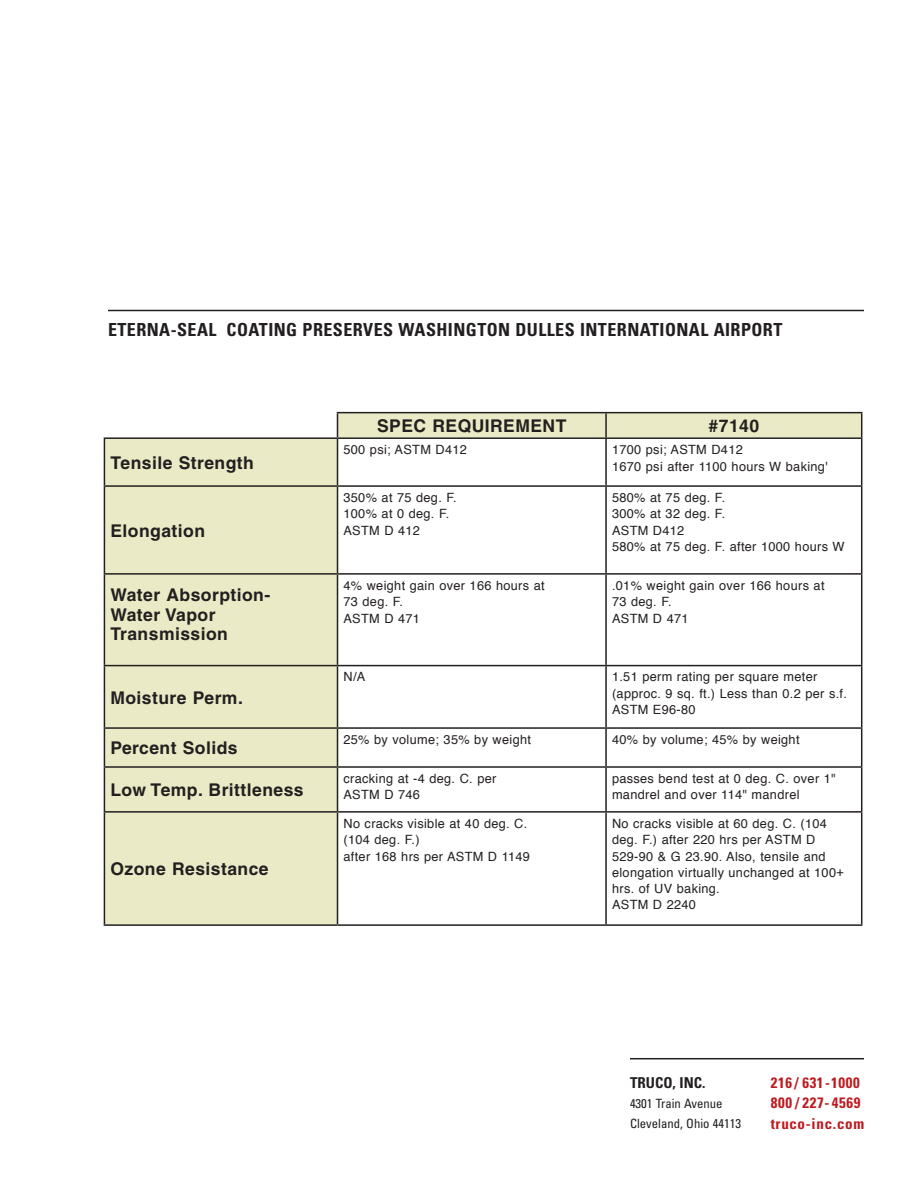
<style>
.page{position:relative;width:918px;height:1188px;background:#fff}
.page>*{position:absolute;margin:0;border:0;box-sizing:border-box;transform-origin:0 0}
.t1{font:700 condensed 18px "Univers";letter-spacing:.025em;color:#231f20}
.t2{font:700 17.55px/19.5px "Helvetica";letter-spacing:.025em;color:#231f20}
.t3{font:700 condensed 15px/20.2px "Univers";letter-spacing:.05em;color:#bd1a1f}
.t4{font:700 condensed 15px "Univers";color:#231f20}
.t5{font:12.75px/16.5px "Helvetica";letter-spacing:.025em;color:#231f20}
.t6{font:condensed 12.75px/20.2px "Univers";color:#231f20}
</style>
<div class="page">
<hr style="left:108px;top:310px;width:756px;height:1px;background:#231f20">
<hr style="left:630px;top:1058px;width:234px;height:1px;background:#231f20">
<svg style="left:105px;top:413px;width:756px;height:511px;background:#e9eac7"></svg>
<svg style="left:338px;top:439px;width:523px;height:485px"></svg>
<hr style="left:337px;top:412px;width:269px;height:1px;background:#231f20">
<svg style="left:337px;top:413px;width:1px;height:24px"></svg>
<hr style="left:606px;top:412px;width:256px;height:1px;background:#231f20">
<hr style="left:605px;top:413px;width:2px;height:24px;background:#231f20">
<svg style="left:861px;top:413px;width:1px;height:24px"></svg>
<hr style="left:104px;top:437px;width:234px;height:2px;background:#231f20">
<hr style="left:104px;top:439px;width:1px;height:46px;background:#231f20">
<hr style="left:338px;top:437px;width:268px;height:2px;background:#231f20">
<hr style="left:337px;top:439px;width:1px;height:46px;background:#231f20">
<hr style="left:606px;top:437px;width:256px;height:2px;background:#231f20">
<hr style="left:605px;top:439px;width:2px;height:46px;background:#231f20">
<hr style="left:861px;top:439px;width:1px;height:46px;background:#231f20">
<hr style="left:104px;top:485px;width:234px;height:2px;background:#231f20">
<hr style="left:104px;top:487px;width:1px;height:86px;background:#231f20">
<hr style="left:338px;top:485px;width:268px;height:2px;background:#231f20">
<hr style="left:337px;top:487px;width:1px;height:86px;background:#231f20">
<hr style="left:606px;top:485px;width:256px;height:2px;background:#231f20">
<hr style="left:605px;top:487px;width:2px;height:86px;background:#231f20">
<hr style="left:861px;top:487px;width:1px;height:86px;background:#231f20">
<hr style="left:104px;top:573px;width:234px;height:2px;background:#231f20">
<hr style="left:104px;top:575px;width:1px;height:90px;background:#231f20">
<hr style="left:338px;top:573px;width:268px;height:2px;background:#231f20">
<hr style="left:337px;top:575px;width:1px;height:90px;background:#231f20">
<hr style="left:606px;top:573px;width:256px;height:2px;background:#231f20">
<hr style="left:605px;top:575px;width:2px;height:90px;background:#231f20">
<hr style="left:861px;top:575px;width:1px;height:90px;background:#231f20">
<hr style="left:104px;top:665px;width:234px;height:1px;background:#231f20">
<hr style="left:104px;top:666px;width:1px;height:61px;background:#231f20">
<hr style="left:338px;top:665px;width:268px;height:1px;background:#231f20">
<hr style="left:337px;top:666px;width:1px;height:61px;background:#231f20">
<hr style="left:606px;top:665px;width:256px;height:1px;background:#231f20">
<hr style="left:605px;top:666px;width:2px;height:61px;background:#231f20">
<hr style="left:861px;top:666px;width:1px;height:61px;background:#231f20">
<hr style="left:104px;top:727px;width:234px;height:2px;background:#231f20">
<hr style="left:104px;top:729px;width:1px;height:37px;background:#231f20">
<hr style="left:338px;top:727px;width:268px;height:2px;background:#231f20">
<hr style="left:337px;top:729px;width:1px;height:37px;background:#231f20">
<hr style="left:606px;top:727px;width:256px;height:2px;background:#231f20">
<hr style="left:605px;top:729px;width:2px;height:37px;background:#231f20">
<hr style="left:861px;top:729px;width:1px;height:37px;background:#231f20">
<hr style="left:104px;top:766px;width:234px;height:2px;background:#231f20">
<hr style="left:104px;top:768px;width:1px;height:43px;background:#231f20">
<hr style="left:338px;top:766px;width:268px;height:2px;background:#231f20">
<hr style="left:337px;top:768px;width:1px;height:43px;background:#231f20">
<hr style="left:606px;top:766px;width:256px;height:2px;background:#231f20">
<hr style="left:605px;top:768px;width:2px;height:43px;background:#231f20">
<hr style="left:861px;top:768px;width:1px;height:43px;background:#231f20">
<hr style="left:104px;top:811px;width:234px;height:2px;background:#231f20">
<hr style="left:104px;top:813px;width:1px;height:111px;background:#231f20">
<hr style="left:338px;top:811px;width:268px;height:2px;background:#231f20">
<hr style="left:337px;top:813px;width:1px;height:111px;background:#231f20">
<hr style="left:606px;top:811px;width:256px;height:2px;background:#231f20">
<hr style="left:605px;top:813px;width:2px;height:111px;background:#231f20">
<hr style="left:861px;top:813px;width:1px;height:111px;background:#231f20">
<hr style="left:104px;top:924px;width:234px;height:2px;background:#231f20">
<hr style="left:338px;top:924px;width:268px;height:2px;background:#231f20">
<hr style="left:606px;top:924px;width:256px;height:2px;background:#231f20">
<h1 class="t1" style="left:108px;top:319px;width:676px">ETERNA-SEAL COATING PRESERVES WASHINGTON DULLES INTERNATIONAL AIRPORT</h1>
<h2 class="t2" style="left:110px;top:453px;width:145px">Tensile Strength</h2>
<h2 class="t2" style="left:110px;top:521px;width:96px">Elongation</h2>
<h2 class="t2" style="left:377px;top:416px;width:191px">SPEC REQUIREMENT</h2>
<h2 class="t2" style="left:709px;top:416px;width:52px">#7140</h2>
<p class="t5" style="left:344px;top:442px;width:125px">500 psi; ASTM D412</p>
<p class="t5" style="left:612px;top:442px;width:217px">1700 psi; ASTM D412<br>1670 psi after 1100 hours W baking'</p>
<p class="t5" style="left:344px;top:490px;width:115px">350% at 75 deg. F.<br>100% at 0 deg. F.<br>ASTM D 412</p>
<p class="t5" style="left:612px;top:490px;width:234px">580% at 75 deg. F.<br>300% at 32 deg. F.<br>ASTM D412<br>580% at 75 deg. F. after 1000 hours W</p>
<h2 class="t2" style="left:110px;top:585px;width:161px">Water Absorption-<br>Water Vapor<br>Transmission</h2>
<p class="t5" style="left:344px;top:578px;width:203px">4% weight gain over 166 hours at<br>73 deg. F.<br>ASTM D 471</p>
<p class="t5" style="left:612px;top:578px;width:214px">.01% weight gain over 166 hours at<br>73 deg. F.<br>ASTM D 471</p>
<h2 class="t2" style="left:110px;top:687px;width:134px">Moisture Perm.</h2>
<h2 class="t2" style="left:110px;top:738px;width:129px">Percent Solids</h2>
<p class="t5" style="left:344px;top:669px;width:23px">N/A</p>
<p class="t5" style="left:612px;top:669px;width:236px">1.51 perm rating per square meter (approc. 9 sq. ft.) Less than 0.2 per s.f.<br>ASTM E96-80</p>
<p class="t5" style="left:344px;top:732px;width:189px">25% by volume; 35% by weight</p>
<p class="t5" style="left:612px;top:732px;width:189px">40% by volume; 45% by weight</p>
<h2 class="t2" style="left:110px;top:780px;width:195px">Low Temp. Brittleness</h2>
<p class="t5" style="left:344px;top:771px;width:154px">cracking at -4 deg. C. per<br>ASTM D 746</p>
<p class="t5" style="left:612px;top:771px;width:225px">passes bend test at 0 deg. C. over 1" mandrel and over 114" mandrel</p>
<h2 class="t2" style="left:110px;top:859px;width:160px">Ozone Resistance</h2>
<p class="t5" style="left:344px;top:816px;width:188px">No cracks visible at 40 deg. C. (104 deg. F.)<br>after 168 hrs per ASTM D 1149</p>
<p class="t5" style="left:612px;top:816px;width:233px">No cracks visible at 60 deg. C. (104 deg. F.) after 220 hrs per ASTM D<br>529-90 &amp; G 23.90. Also, tensile and elongation virtually unchanged at 100+ hrs. of UV baking.<br>ASTM D 2240</p>
<p class="t4" style="left:630px;top:1073px;width:77px">TRUCO, INC.</p>
<p class="t6" style="left:630px;top:1093px;width:113px">4301 Train Avenue<br>Cleveland, Ohio 44113</p>
<p class="t3" style="left:771px;top:1073px;width:95px">216/ 631-1000<br>800 / 227-4569 truco-inc.com</p>
</div>
